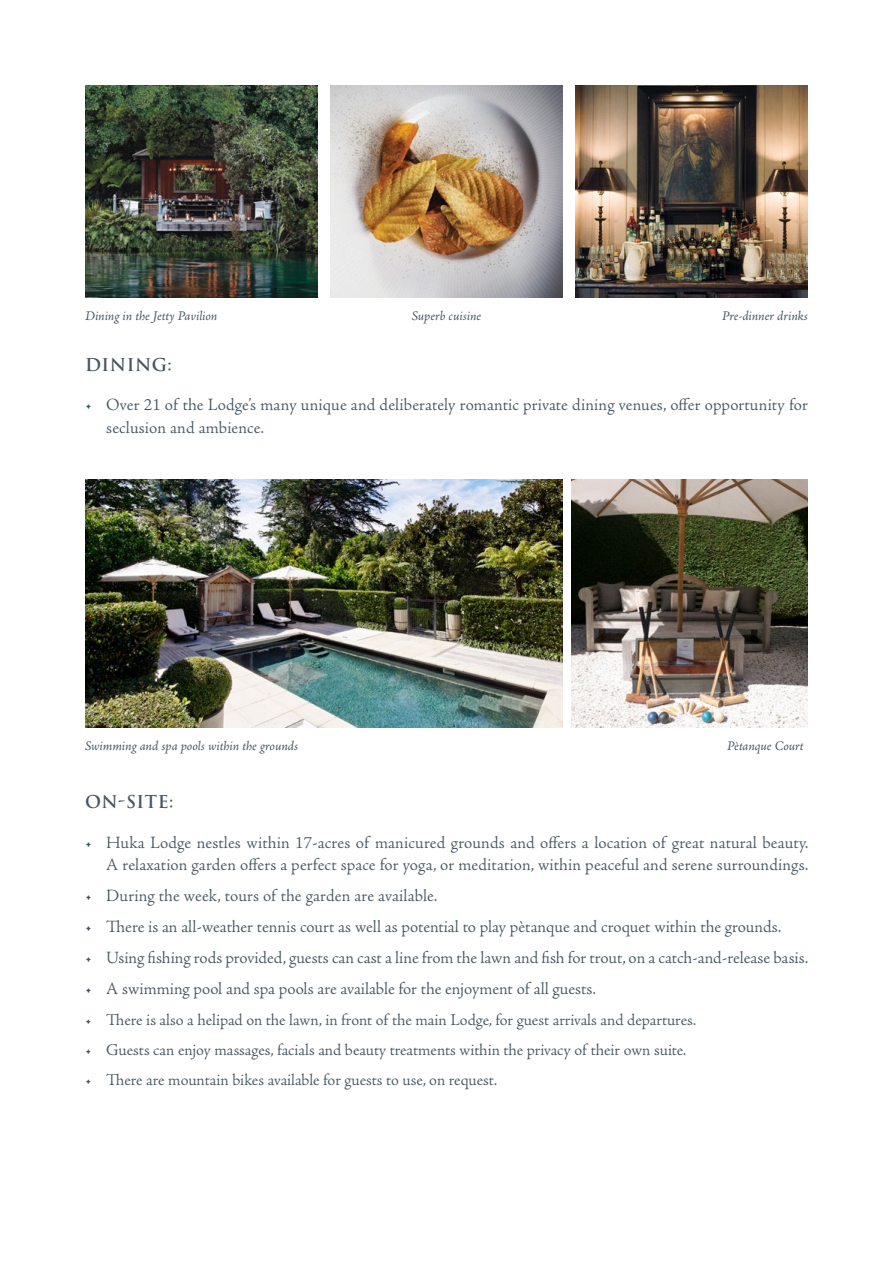
<style>
.page{position:relative;width:893px;height:1263px;background:#fff}
.page>*{position:absolute;margin:0;border:0;box-sizing:border-box;transform-origin:0 0}
.t1{font:300 17.25px/22.5px "Adobe Jenson Pro";letter-spacing:.005em;color:#455560}
.t2{font:700 17.25px "Trajan Pro";letter-spacing:.03em;color:#455560}
.t3{font:300 16.5px "Adobe Jenson Pro";color:#455560}
.t4{font:italic 13.5px "Adobe Jenson Pro";letter-spacing:-.005em;color:#455560}
</style>
<div class="page">
<img style="left:85px;top:85px;width:232px;height:213px">
<img style="left:85px;top:480px;width:478px;height:248px">
<img style="left:330px;top:85px;width:232px;height:213px">
<img style="left:575px;top:85px;width:233px;height:213px">
<img style="left:571px;top:480px;width:237px;height:248px">
<p class="t4" style="left:85px;top:308px;width:134px">Dining in the Jetty Pavilion</p>
<p class="t4" style="left:412px;top:308px;width:71px">Superb cuisine</p>
<p class="t4" style="left:722px;top:308px;width:87px">Pre-dinner drinks</p>
<p class="t2" style="left:85px;top:354px;width:88px">DINING:</p>
<p class="t1" style="left:106px;top:394px;width:703px;text-indent:-21px">• Over 21 of the Lodge’s many unique and deliberately romantic private dining venues, offer opportunity for seclusion and ambience.</p>
<p class="t4" style="left:85px;top:738px;width:215px">Swimming and spa pools within the grounds</p>
<p class="t4" style="left:727px;top:738px;width:78px">Pètanque Court</p>
<p class="t2" style="left:85px;top:791px;width:90px">ON-SITE:</p>
<p class="t1" style="left:85px;top:831px;width:725px;text-align:right">• Huka Lodge nestles within 17-acres of manicured grounds and offers a location of great natural beauty.<br>A relaxation garden offers a perfect space for yoga, or meditation, within peaceful and serene surroundings.</p>
<p class="t1" style="left:85px;top:885px;width:354px">• During the week, tours of the garden are available.</p>
<p class="t1" style="left:85px;top:916px;width:698px">• There is an all-weather tennis court as well as potential to play pètanque and croquet within the grounds.</p>
<p class="t1" style="left:85px;top:947px;width:725px">• Using fishing rods provided, guests can cast a line from the lawn and fish for trout, on a catch-and-release basis.</p>
<p class="t1" style="left:85px;top:978px;width:513px">• A swimming pool and spa pools are available for the enjoyment of all guests.</p>
<p class="t3" style="left:85px;top:1010px;width:613px">• There is also a helipad on the lawn, in front of the main Lodge, for guest arrivals and departures.</p>
<p class="t3" style="left:85px;top:1040px;width:603px">• Guests can enjoy massages, facials and beauty treatments within the privacy of their own suite.</p>
<p class="t3" style="left:85px;top:1071px;width:414px">• There are mountain bikes available for guests to use, on request.</p>
</div>
